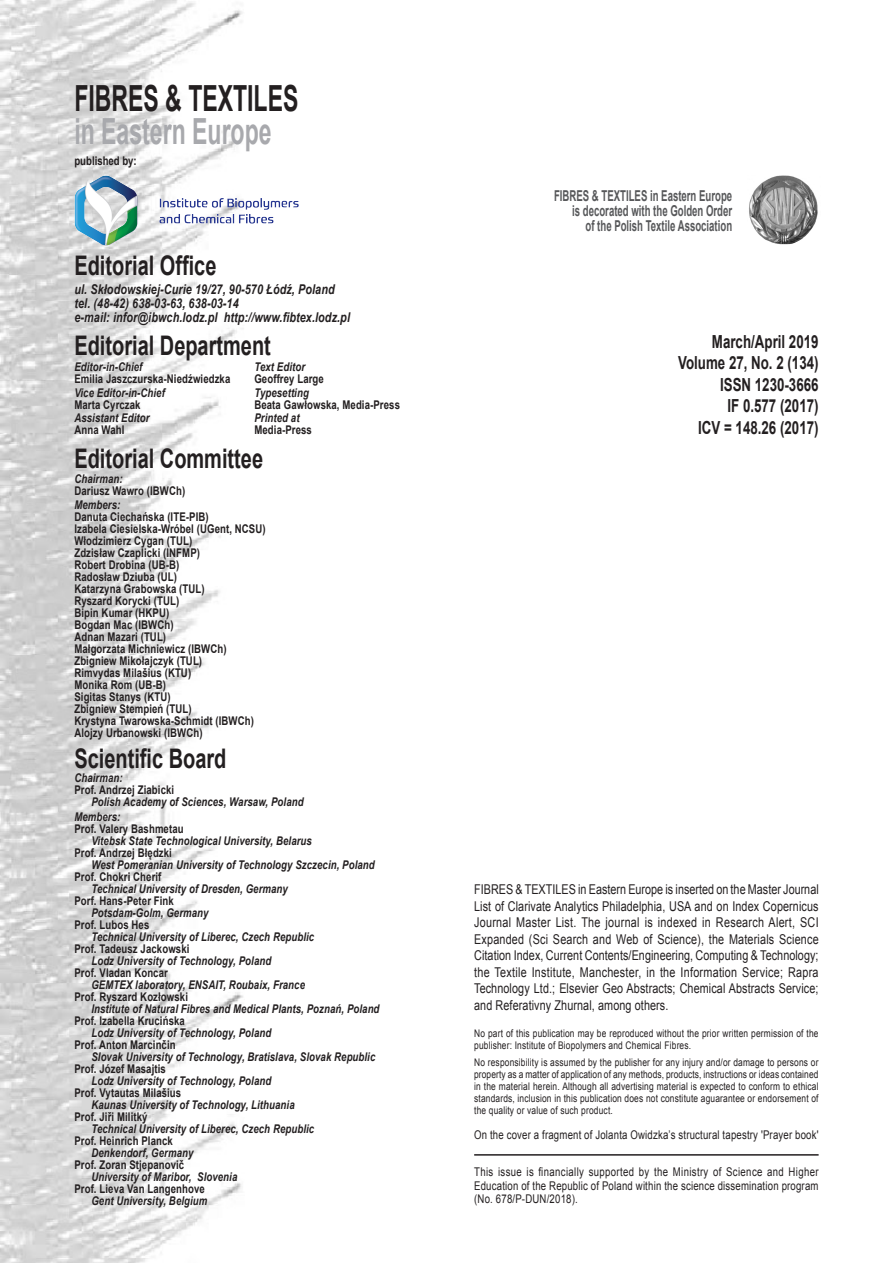
<style>
.page{position:relative;width:893px;height:1263px;background:#fff}
.page>*{position:absolute;margin:0;border:0;box-sizing:border-box;transform-origin:0 0}
.t1{font:700 36px "Arial";color:#231f20;scale:.64 1}
.t2{font:700 36px "Arial";color:#a8a9ad;scale:.64 1}
.t3{font:700 27px "Arial";color:#231f20;scale:.74 1}
.t4{font:700 18px "Arial";color:#231f20;scale:.74 1}
.t5{font:700 15px/15px "Arial";color:#57585a;text-align:right;scale:.64 1}
.t6{font:13.5px/16.5px "Arial";letter-spacing:.01em;color:#231f20;text-align:justify;scale:.8 1}
.t7{font:italic 700 13.5px "Arial";letter-spacing:.01em;color:#231f20;scale:.8 1}
.t8{font:700 12px "Arial";letter-spacing:.01em;color:#231f20;scale:.8 1}
.t9{font:italic 700 12px "Arial";letter-spacing:.01em;color:#231f20;scale:.8 1}
.t10{font:12px/13.5px "Arial";letter-spacing:.02em;color:#231f20;text-align:justify;scale:.8 1}
.t11{font:10.5px/12px "Arial";letter-spacing:.02em;color:#231f20;scale:.8 1}
</style>
<div class="page">
<img style="left:1px;top:1px;width:242px;height:1262px">
<hr style="left:474px;top:1154px;width:345px;height:1px;background:#231f20">
<img style="left:749px;top:175px;width:69px;height:70px">
<img style="left:71px;top:175px;width:228px;height:71px">
<p class="t1" style="left:74px;top:75px;width:352px">FIBRES &amp; TEXTILES</p>
<p class="t2" style="left:74px;top:108px;width:310px">in Eastern Europe</p>
<p class="t8" style="left:74px;top:153px;width:80px">published by:</p>
<p class="t3" style="left:74px;top:248px;width:194px">Editorial Office</p>
<p class="t7" style="left:74px;top:280px;width:327px">ul. Skłodowskiej-Curie 19/27, 90-570 Łódź, Poland</p>
<p class="t7" style="left:74px;top:294px;width:207px">tel. (48-42) 638-03-63, 638-03-14</p>
<p class="t7" style="left:74px;top:308px;width:346px">e-mail: infor@ibwch.lodz.pl http://www.fibtex.lodz.pl</p>
<p class="t3" style="left:74px;top:327px;width:267px">Editorial Department</p>
<p class="t9" style="left:74px;top:359px;width:87px">Editor-in-Chief</p>
<p class="t9" style="left:254px;top:359px;width:65px">Text Editor</p>
<p class="t8" style="left:74px;top:371px;width:197px">Emilia Jaszczurska-Niedźwiedzka</p>
<p class="t8" style="left:254px;top:371px;width:88px">Geoffrey Large</p>
<p class="t9" style="left:74px;top:384px;width:115px">Vice Editor-in-Chief</p>
<p class="t9" style="left:254px;top:384px;width:70px">Typesetting</p>
<p class="t8" style="left:74px;top:396px;width:84px">Marta Cyrczak</p>
<p class="t8" style="left:254px;top:396px;width:183px">Beata Gawłowska, Media-Press</p>
<p class="t9" style="left:74px;top:410px;width:95px">Assistant Editor</p>
<p class="t9" style="left:254px;top:410px;width:58px">Printed at</p>
<p class="t8" style="left:74px;top:422px;width:64px">Anna Wahl</p>
<p class="t8" style="left:254px;top:422px;width:73px">Media-Press</p>
<p class="t3" style="left:74px;top:441px;width:257px">Editorial Committee</p>
<p class="t9" style="left:74px;top:471px;width:62px">Chairman:</p>
<p class="t8" style="left:74px;top:483px;width:140px">Dariusz Wawro (IBWCh)</p>
<p class="t9" style="left:74px;top:497px;width:59px">Members:</p>
<p class="t8" style="left:74px;top:509px;width:169px">Danuta Ciechańska (ITE-PIB)</p>
<p class="t8" style="left:74px;top:521px;width:241px">Izabela Ciesielska-Wróbel (UGent, NCSU)</p>
<p class="t8" style="left:74px;top:533px;width:149px">Włodzimierz Cygan (TUL)</p>
<p class="t8" style="left:74px;top:545px;width:159px">Zdzisław Czaplicki (INFMP)</p>
<p class="t8" style="left:74px;top:557px;width:133px">Robert Drobina (UB-B)</p>
<p class="t8" style="left:74px;top:569px;width:130px">Radosław Dziuba (UL)</p>
<p class="t8" style="left:74px;top:581px;width:164px">Katarzyna Grabowska (TUL)</p>
<p class="t8" style="left:74px;top:593px;width:133px">Ryszard Korycki (TUL)</p>
<p class="t8" style="left:74px;top:605px;width:120px">Bipin Kumar (HKPU)</p>
<p class="t8" style="left:74px;top:617px;width:126px">Bogdan Mac (IBWCh)</p>
<p class="t8" style="left:74px;top:629px;width:116px">Adnan Mazari (TUL)</p>
<p class="t8" style="left:74px;top:641px;width:192px">Małgorzata Michniewicz (IBWCh)</p>
<p class="t8" style="left:74px;top:653px;width:161px">Zbigniew Mikołajczyk (TUL)</p>
<p class="t8" style="left:74px;top:665px;width:148px">Rimvydas Milašius (KTU)</p>
<p class="t8" style="left:74px;top:677px;width:116px">Monika Rom (UB-B)</p>
<p class="t8" style="left:74px;top:689px;width:122px">Sigitas Stanys (KTU)</p>
<p class="t8" style="left:74px;top:701px;width:148px">Zbigniew Stempień (TUL)</p>
<p class="t8" style="left:74px;top:713px;width:226px">Krystyna Twarowska-Schmidt (IBWCh)</p>
<p class="t8" style="left:74px;top:725px;width:162px">Alojzy Urbanowski (IBWCh)</p>
<p class="t3" style="left:74px;top:740px;width:207px">Scientific Board</p>
<p class="t9" style="left:74px;top:770px;width:62px">Chairman:</p>
<p class="t8" style="left:74px;top:782px;width:126px">Prof. Andrzej Ziabicki</p>
<p class="t9" style="left:91px;top:794px;width:267px">Polish Academy of Sciences, Warsaw, Poland</p>
<p class="t9" style="left:74px;top:808px;width:59px">Members:</p>
<p class="t8" style="left:74px;top:820px;width:138px">Prof. Valery Bashmetau</p>
<p class="t9" style="left:91px;top:832px;width:277px">Vitebsk State Technological University, Belarus</p>
<p class="t8" style="left:74px;top:844px;width:123px">Prof. Andrzej Błędzki</p>
<p class="t9" style="left:91px;top:856px;width:356px">West Pomeranian University of Technology Szczecin, Poland</p>
<p class="t8" style="left:74px;top:868px;width:110px">Prof. Chokri Cherif</p>
<p class="t9" style="left:91px;top:880px;width:247px">Technical University of Dresden, Germany</p>
<p class="t8" style="left:74px;top:892px;width:126px">Porf. Hans-Peter Fink</p>
<p class="t9" style="left:91px;top:904px;width:148px">Potsdam-Golm, Germany</p>
<p class="t8" style="left:74px;top:916px;width:95px">Prof. Lubos Hes</p>
<p class="t9" style="left:91px;top:928px;width:280px">Technical University of Liberec, Czech Republic</p>
<p class="t8" style="left:74px;top:940px;width:145px">Prof. Tadeusz Jackowski</p>
<p class="t9" style="left:91px;top:952px;width:226px">Lodz University of Technology, Poland</p>
<p class="t8" style="left:74px;top:964px;width:118px">Prof. Vladan Koncar</p>
<p class="t9" style="left:91px;top:976px;width:268px">GEMTEX laboratory, ENSAIT, Roubaix, France</p>
<p class="t8" style="left:74px;top:988px;width:144px">Prof. Ryszard Kozłowski</p>
<p class="t9" style="left:91px;top:1000px;width:362px">Institute of Natural Fibres and Medical Plants, Poznań, Poland</p>
<p class="t8" style="left:74px;top:1012px;width:140px">Prof. Izabella Krucińska</p>
<p class="t9" style="left:91px;top:1024px;width:226px">Lodz University of Technology, Poland</p>
<p class="t8" style="left:74px;top:1036px;width:128px">Prof. Anton Marcinčin</p>
<p class="t9" style="left:91px;top:1048px;width:356px">Slovak University of Technology, Bratislava, Slovak Republic</p>
<p class="t8" style="left:74px;top:1060px;width:116px">Prof. Józef Masajtis</p>
<p class="t9" style="left:91px;top:1072px;width:226px">Lodz University of Technology, Poland</p>
<p class="t8" style="left:74px;top:1084px;width:135px">Prof. Vytautas Milašius</p>
<p class="t9" style="left:91px;top:1096px;width:256px">Kaunas University of Technology, Lithuania</p>
<p class="t8" style="left:74px;top:1108px;width:93px">Prof. Jiři Militký</p>
<p class="t9" style="left:91px;top:1120px;width:280px">Technical University of Liberec, Czech Republic</p>
<p class="t8" style="left:74px;top:1132px;width:125px">Prof. Heinrich Planck</p>
<p class="t9" style="left:91px;top:1144px;width:129px">Denkendorf, Germany</p>
<p class="t8" style="left:74px;top:1156px;width:139px">Prof. Zoran Stjepanovič</p>
<p class="t9" style="left:91px;top:1168px;width:184px">University of Maribor, Slovenia</p>
<p class="t8" style="left:74px;top:1180px;width:165px">Prof. Lieva Van Langenhove</p>
<p class="t9" style="left:91px;top:1192px;width:147px">Gent University, Belgium</p>
<p class="t5" style="left:554px;top:189px;width:280px">FIBRES &amp; TEXTILES in Eastern Europe is decorated with the Golden Order</p>
<p class="t5" style="left:585px;top:219px;width:231px">of the Polish Textile Association</p>
<p class="t4" style="left:712px;top:330px;width:146px">March/April 2019</p>
<p class="t4" style="left:678px;top:351px;width:191px">Volume 27, No. 2 (134)</p>
<p class="t4" style="left:720px;top:372px;width:135px">ISSN 1230-3666</p>
<p class="t4" style="left:727px;top:394px;width:125px">IF 0.577 (2017)</p>
<p class="t4" style="left:698px;top:415px;width:164px">ICV = 148.26 (2017)</p>
<p class="t6" style="left:474px;top:881px;width:432px">FIBRES &amp; TEXTILES in Eastern Europe is inserted on the Master Journal List of Clarivate Analytics Philadelphia, USA and on Index Copernicus Journal Master List. The journal is indexed in Research Alert, SCI Expanded (Sci Search and Web of Science), the Materials Science Citation Index, Current Contents/Engineering, Computing &amp; Technology; the Textile Institute, Manchester, in the Information Service; Rapra Technology Ltd.; Elsevier Geo Abstracts; Chemical Abstracts Service; and Referativny Zhurnal, among others.</p>
<p class="t11" style="left:474px;top:1028px;width:432px">No part of this publication may be reproduced without the prior written permission of the publisher: Institute of Biopolymers and Chemical Fibres.</p>
<p class="t11" style="left:474px;top:1056px;width:432px;text-align:justify">No responsibility is assumed by the publisher for any injury and/or damage to persons or property as a matter of application of any methods, products, instructions or ideas contained in the material herein. Although all advertising material is expected to conform to ethical standards, inclusion in this publication does not constitute aguarantee or endorsement of the quality or value of such product.</p>
<p class="t10" style="left:474px;top:1128px;width:432px">On the cover a fragment of Jolanta Owidzka’s structural tapestry 'Prayer book'</p>
<p class="t10" style="left:474px;top:1165px;width:432px">This issue is financially supported by the Ministry of Science and Higher Education of the Republic of Poland within the science dissemination program (No. 678/P-DUN/2018).</p>
</div>
